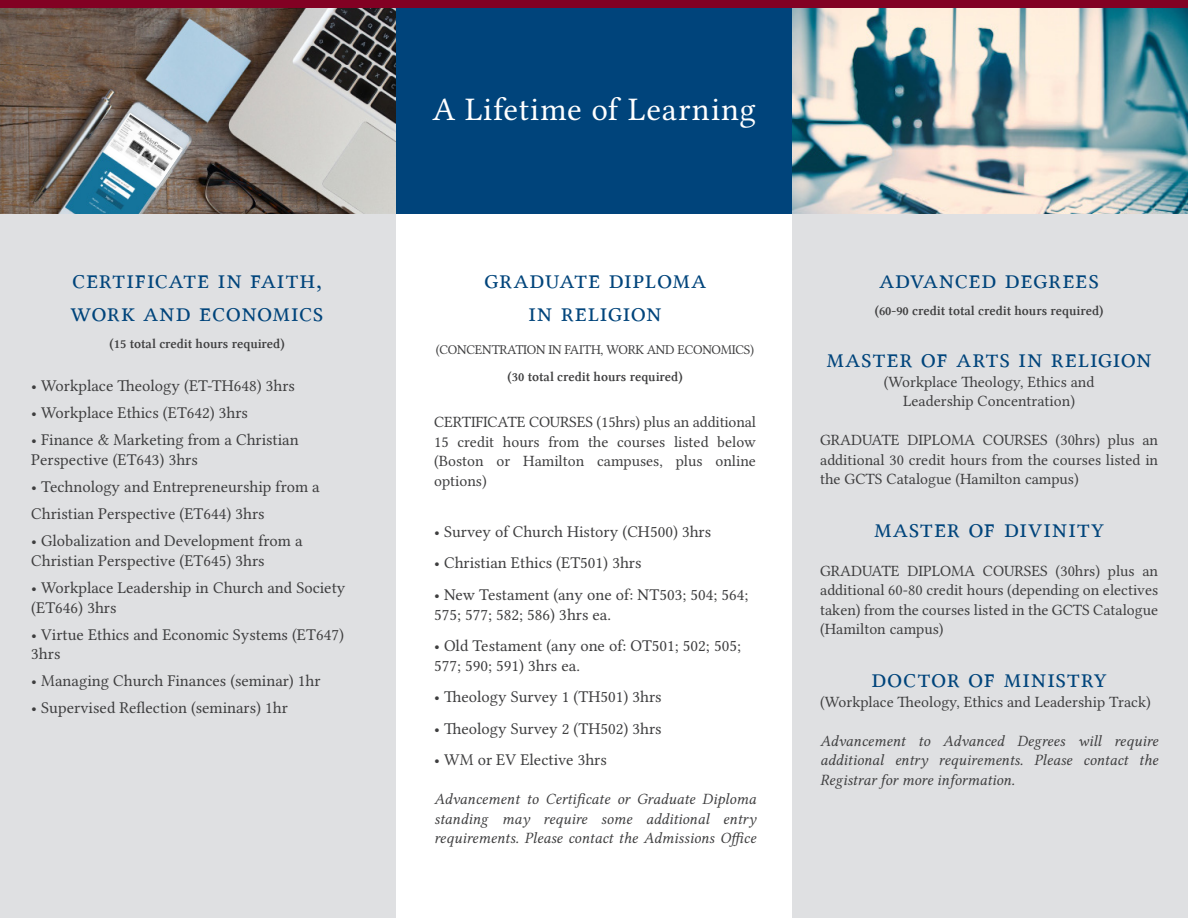
<style>
.page{position:relative;width:1188px;height:918px;background:#fff}
.page>*{position:absolute;margin:0;border:0;box-sizing:border-box;transform-origin:0 0}
.t1{font:33px "Lin Libertine O";color:#fff}
.t2{font:27px "Lin Libertine OC";letter-spacing:.025em;color:#00447b}
.t3{font:16.5px/19.8px "Lin Libertine O";color:#3e3e3f}
.t4{font:15.75px/19.5px "Lin Libertine O";color:#3e3e3f;text-align:justify}
.t5{font:15.75px/19.5px "Lin Libertine OI";color:#3e3e3f;text-align:justify}
.t6{font:13.5px "Lin Libertine OB";color:#3e3e3f}
.t7{font:13.5px "Lin Libertine O";letter-spacing:-.02em;color:#3e3e3f}
</style>
<div class="page">
<div style="left:395px;top:0;width:398px;height:214px;background:#00447b"></div>
<div style="left:0;top:0;width:395px;height:918px;background:#dfe0e2"></div>
<div style="left:793px;top:0;width:395px;height:918px;background:#dfe0e2"></div>
<img style="left:0;top:7px;width:395px;height:207px">
<svg style="left:106px;top:114px;width:77px;height:72px"></svg>
<img style="left:109px;top:114px;width:74px;height:67px">
<img style="left:793px;top:7px;width:395px;height:207px">
<div style="left:0;top:0;width:1188px;height:7px;background:#820123"></div>
<p class="t2" style="left:72px;top:264px;width:251px">certificate in faith,</p>
<p class="t2" style="left:71px;top:297px;width:254px">work and economics</p>
<p class="t6" style="left:110px;top:336px;width:177px">(15 total credit hours required)</p>
<p class="t3" style="left:31px;top:374px;width:265px">• Workplace Theology (ET-TH648) 3hrs</p>
<p class="t3" style="left:31px;top:401px;width:218px">• Workplace Ethics (ET642) 3hrs</p>
<p class="t3" style="left:31px;top:428px;width:269px">• Finance &amp; Marketing from a Christian<br>Perspective (ET643) 3hrs</p>
<p class="t3" style="left:31px;top:471px;width:290px;line-height:27px">• Technology and Entrepreneurship from a<br>Christian Perspective (ET644) 3hrs</p>
<p class="t3" style="left:31px;top:529px;width:273px">• Globalization and Development from a<br>Christian Perspective (ET645) 3hrs</p>
<p class="t3" style="left:31px;top:576px;width:316px">• Workplace Leadership in Church and Society (ET646) 3hrs</p>
<p class="t3" style="left:31px;top:623px;width:314px">• Virtue Ethics and Economic Systems (ET647)<br>3hrs</p>
<p class="t3" style="left:31px;top:669px;width:291px">• Managing Church Finances (seminar) 1hr</p>
<p class="t3" style="left:31px;top:696px;width:258px">• Supervised Reflection (seminars) 1hr</p>
<p class="t1" style="left:433px;top:82px;width:325px">A Lifetime of Learning</p>
<p class="t2" style="left:484px;top:264px;width:224px">graduate diploma</p>
<p class="t2" style="left:529px;top:297px;width:135px">in religion</p>
<p class="t7" style="left:436px;top:339px;width:320px">(CONCENTRATION IN FAITH, WORK AND ECONOMICS)</p>
<p class="t6" style="left:508px;top:369px;width:177px">(30 total credit hours required)</p>
<p class="t4" style="left:434px;top:411px;width:323px">CERTIFICATE COURSES (15hrs) plus an additional 15 credit hours from the courses listed below (Boston or Hamilton campuses, plus online options)</p>
<p class="t3" style="left:434px;top:520px;width:279px">• Survey of Church History (CH500) 3hrs</p>
<p class="t3" style="left:434px;top:551px;width:209px">• Christian Ethics (ET501) 3hrs</p>
<p class="t3" style="left:434px;top:583px;width:316px">• New Testament (any one of: NT503; 504; 564;<br>575; 577; 582; 586) 3hrs ea.</p>
<p class="t3" style="left:434px;top:634px;width:308px">• Old Testament (any one of: OT501; 502; 505;<br>577; 590; 591) 3hrs ea.</p>
<p class="t3" style="left:434px;top:685px;width:229px">• Theology Survey 1 (TH501) 3hrs</p>
<p class="t3" style="left:434px;top:717px;width:229px">• Theology Survey 2 (TH502) 3hrs</p>
<p class="t3" style="left:434px;top:748px;width:174px">• WM or EV Elective 3hrs</p>
<p class="t5" style="left:434px;top:790px;width:323px">Advancement to Certificate or Graduate Diploma standing may require some additional entry requirements. Please contact the Admissions Office</p>
<p class="t2" style="left:879px;top:264px;width:221px">advanced degrees</p>
<p class="t6" style="left:875px;top:303px;width:230px">(60-90 credit total credit hours required)</p>
<p class="t2" style="left:827px;top:343px;width:327px">master of arts in religion</p>
<p class="t4" style="left:884px;top:370px;width:212px">(Workplace Theology, Ethics and</p>
<p class="t4" style="left:903px;top:390px;width:173px">Leadership Concentration)</p>
<p class="t4" style="left:820px;top:429px;width:340px">GRADUATE DIPLOMA COURSES (30hrs) plus an additional 30 credit hours from the courses listed in the GCTS Catalogue (Hamilton campus)</p>
<p class="t2" style="left:874px;top:513px;width:232px">master of divinity</p>
<p class="t4" style="left:820px;top:559px;width:340px">GRADUATE DIPLOMA COURSES (30hrs) plus an additional 60-80 credit hours (depending on electives taken) from the courses listed in the GCTS Catalogue (Hamilton campus)</p>
<p class="t2" style="left:871px;top:663px;width:237px">doctor of ministry</p>
<p class="t4" style="left:820px;top:690px;width:332px">(Workplace Theology, Ethics and Leadership Track)</p>
<p class="t5" style="left:820px;top:731px;width:340px">Advancement to Advanced Degrees will require additional entry requirements. Please contact the Registrar for more information.</p>
</div>
